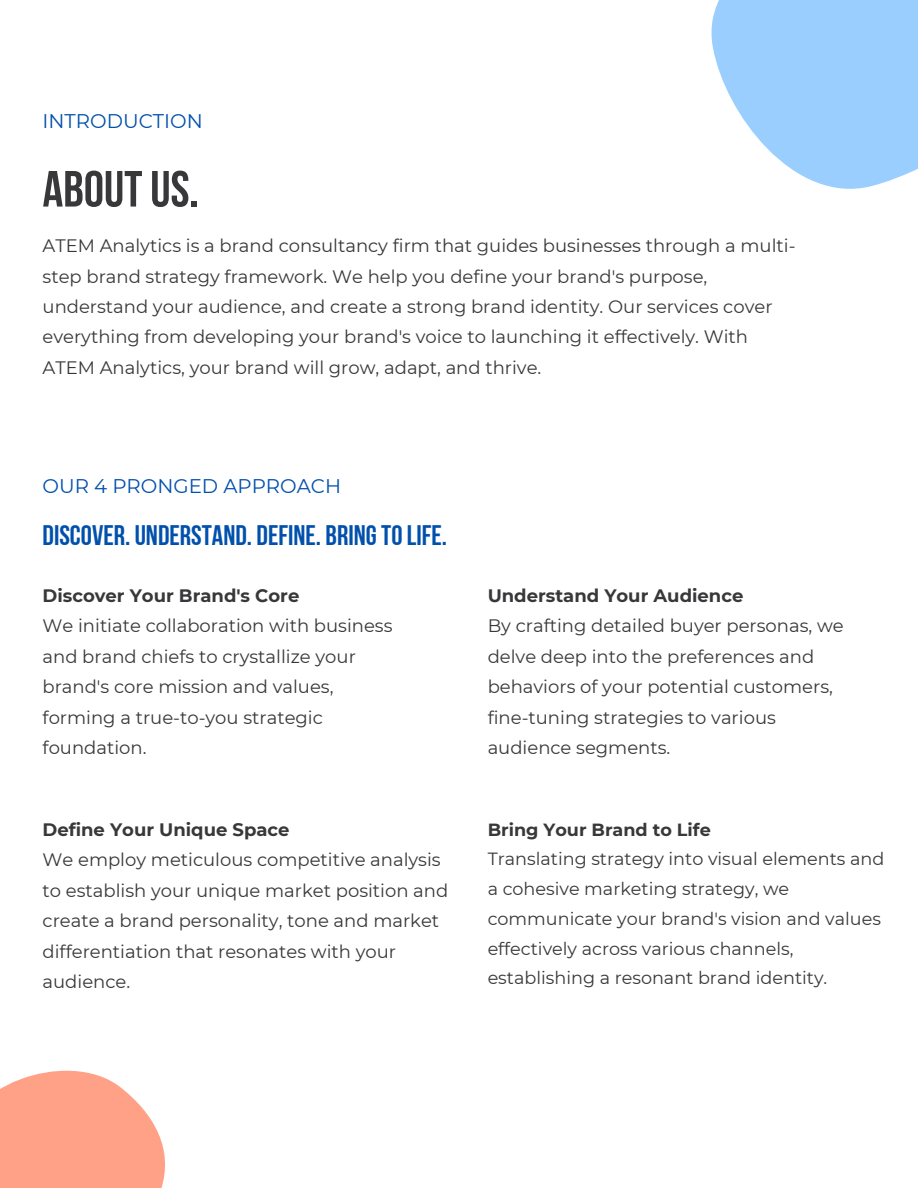
<style>
.page{position:relative;width:918px;height:1188px;background:#fff}
.page>*{position:absolute;margin:0;border:0;box-sizing:border-box;transform-origin:0 0}
.t1{font:50.85px "Bebas Neue Cyrillic";color:#38383a}
.t2{font:28.2px "Bebas Neue Cyrillic";color:#0150ac}
.t3{font:19.8px "Montserrat";color:#0150ac}
.t4{font:18px/30.3px "Montserrat";color:#38383a}
.t5{font:700 18px "Montserrat";color:#38383a}
.t6{font:17.55px/29.7px "Montserrat";color:#38383a}
.t7{font:700 17.55px "Montserrat";color:#38383a}
</style>
<div class="page">
<svg style="left:711px;top:0;width:207px;height:189px"></svg>
<svg style="left:0;top:1070px;width:165px;height:118px;background:#ffad97"></svg>
<p class="t3" style="left:43px;top:109px;width:162px">INTRODUCTION</p>
<p class="t1" style="left:43px;top:168px;width:158px">ABOUTUS.</p>
<p class="t4" style="left:43px;top:231px;width:755px">ATEM Analytics is a brand consultancy firm that guides businesses through a multi&shy;step brand strategy framework. We help you define your brand's purpose, understand your audience, and create a strong brand identity. Our services cover everything from developing your brand's voice to launching it effectively. With ATEM Analytics, your brand will grow, adapt, and thrive.</p>
<p class="t3" style="left:43px;top:474px;width:300px">OUR 4 PRONGED APPROACH</p>
<p class="t2" style="left:43px;top:524px;width:406px">DISCOVER. UNDERSTAND. DEFINE. BRINGTOLIFE.</p>
<p class="t5" style="left:43px;top:585px;width:258px">Discover Your Brand's Core</p>
<p class="t4" style="left:43px;top:611px;width:352px">We initiate collaboration with business and brand chiefs to crystallize your brand's core mission and values, forming a true-to-you strategic foundation.</p>
<p class="t5" style="left:43px;top:819px;width:248px">Define Your Unique Space</p>
<p class="t4" style="left:43px;top:845px;width:407px">We employ meticulous competitive analysis to establish your unique market position and create a brand personality, tone and market differentiation that resonates with your audience.</p>
<p class="t5" style="left:488px;top:585px;width:257px">Understand Your Audience</p>
<p class="t4" style="left:488px;top:611px;width:358px">By crafting detailed buyer personas, we delve deep into the preferences and behaviors of your potential customers, fine-tuning strategies to various audience segments.</p>
<p class="t7" style="left:488px;top:819px;width:225px">Bring Your Brand to Life</p>
<p class="t6" style="left:488px;top:844px;width:398px">Translating strategy into visual elements and a cohesive marketing strategy, we communicate your brand's vision and values effectively across various channels, establishing a resonant brand identity.</p>
</div>
